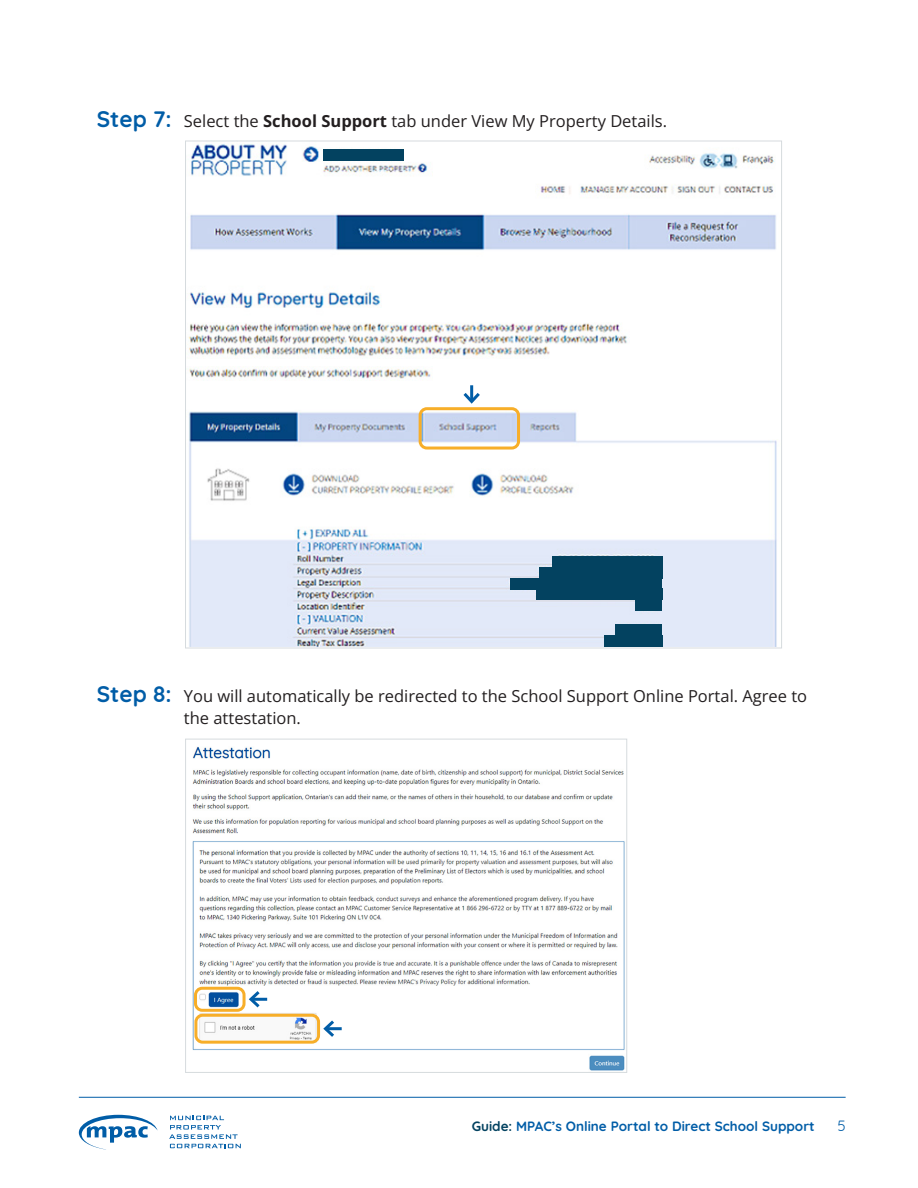
<style>
.page{position:relative;width:918px;height:1188px;background:#fff}
.page>*{position:absolute;margin:0;border:0;box-sizing:border-box;transform-origin:0 0}
.t1{font:16.5px/22.5px "Open Sans";color:#231f20}
.t2{font:300 15px "Quicksand";color:#015da7}
.t3{font:300 13.5px "Quicksand";color:#015da7}
.s1{font-family:"Quicksand";font-weight:300;font-size:22.5px;color:#015da7}
.s2{font-weight:700}
.s3{color:#034260}
</style>
<div class="page">
<hr style="left:79px;top:1097px;width:767px;height:1px;background:#015da7">
<svg style="left:79px;top:1115px;width:79px;height:35px"></svg>
<svg style="left:169px;top:1116px;width:72px;height:32px"></svg>
<img style="left:187px;top:144px;width:590px;height:502px">
<img style="left:192px;top:746px;width:433px;height:325px">
<div style="left:185px;top:739px;width:442px;height:334px;border:1px solid #d6dbde"></div>
<div style="left:419px;top:407px;width:101px;height:43px;border:3px solid #f7ae29;border-radius:7px"></div>
<div style="left:552px;top:556px;width:110px;height:11px;background:#034260"></div>
<div style="left:539px;top:567px;width:123px;height:11px;background:#034260"></div>
<div style="left:511px;top:578px;width:151px;height:12px;background:#034260"></div>
<div style="left:536px;top:588px;width:126px;height:12px;background:#034260"></div>
<div style="left:636px;top:600px;width:26px;height:11px;background:#034260"></div>
<div style="left:616px;top:625px;width:46px;height:11px;background:#034260"></div>
<div style="left:604px;top:636px;width:58px;height:11px;background:#034260"></div>
<div style="left:194px;top:987px;width:52px;height:25px;border:3px solid #f7ae29;border-radius:7px"></div>
<div style="left:194px;top:1014px;width:126px;height:30px;border:3px solid #f7ae29;border-radius:7px"></div>
<hr style="left:470px;top:385px;width:3px;height:17px;background:#015da7">
<svg style="left:460px;top:390px;width:23px;height:16px"></svg>
<hr style="left:251px;top:998px;width:16px;height:3px;background:#015da7">
<svg style="left:247px;top:988px;width:16px;height:23px"></svg>
<hr style="left:325px;top:1027px;width:17px;height:3px;background:#015da7">
<svg style="left:321px;top:1017px;width:16px;height:23px"></svg>
<div style="left:323px;top:149px;width:81px;height:11px;background:#034260"></div>
<p class="t1" style="left:97px;top:110px;width:572px"><span class="s1">Step 7:</span> Select the <span class="s2">School Support</span> tab under View My Property Details.</p>
<p class="t1" style="left:184px;top:684px;width:625px;text-indent:-87px"><span class="s1">Step 8:</span> You will automatically be redirected to the School Support Online Portal. Agree to the attestation.</p>
<p class="t3" style="left:472px;top:1116px;width:345px"><span class="s3">Guide:</span> MPAC’s Online Portal to Direct School Support</p>
<p class="t2" style="left:837px;top:1114px;width:10px">5</p>
</div>
